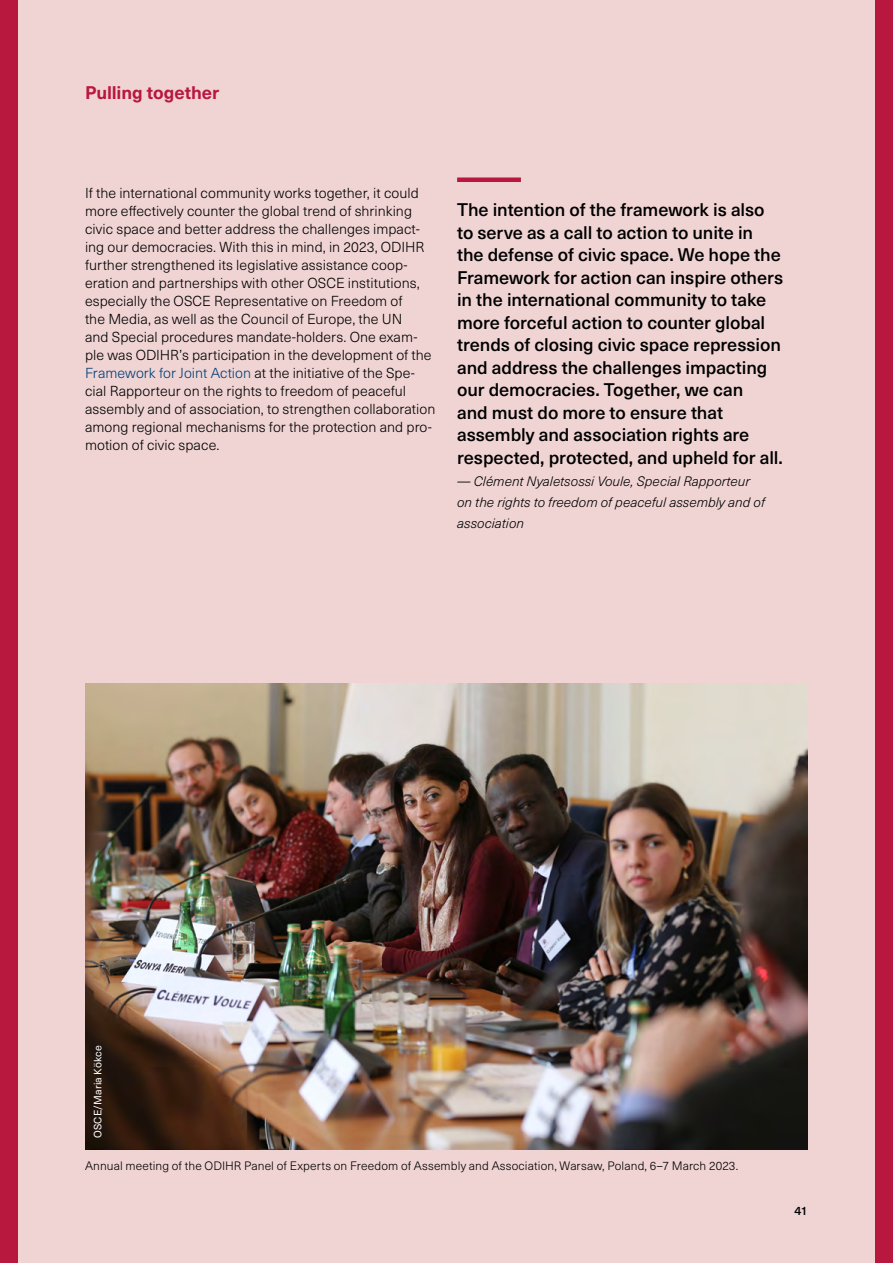
<style>
.page{position:relative;width:893px;height:1263px;background:#f0d4d3}
.page>*{position:absolute;margin:0;border:0;box-sizing:border-box;transform-origin:0 0}
.t1{font:500 18px/22.5px "Neue Haas Unica W1 G";letter-spacing:-.005em;color:#000}
.t2{font:700 18px "Neue Haas Unica W1 G";letter-spacing:-.005em;color:#b8173e}
.t3{font:300 14.25px/18px "Neue Haas Unica W1 G";letter-spacing:.005em;color:#000}
.t4{font:italic 300 13.5px/21px "Neue Haas Unica W1 G";color:#000}
.t5{font:300 12px "Neue Haas Unica W1 G";letter-spacing:.01em;color:#000}
.t6{font:500 12px "Neue Haas Unica W1 G";color:#000}
.t7{font:10.5px "Neue Haas Unica W1 G";letter-spacing:.015em;color:#fff}
.s1{color:#003f79}
</style>
<div class="page">
<div style="left:0;top:0;width:17px;height:1263px;background:#b8173e"></div>
<div style="left:876px;top:0;width:17px;height:1263px;background:#b8173e"></div>
<img style="left:85px;top:683px;width:723px;height:466px">
<div style="left:457px;top:177px;width:64px;height:5px;background:#b8173e"></div>
<p class="t2" style="left:85px;top:79px;width:136px">Pulling together</p>
<p class="t3" style="left:85px;top:183px;width:352px">If the international community works together, it could more effectively counter the global trend of shrinking civic space and better address the challenges impact&shy;ing our democracies. With this in mind, in 2023, ODIHR further strengthened its legislative assistance coop&shy;eration and partnerships with other OSCE institutions, especially the OSCE Representative on Freedom of<br>the Media, as well as the Council of Europe, the UN<br>and Special procedures mandate-holders. One exam&shy;ple was ODIHR’s participation in the development of the <span class="s1">Framework for Joint Action</span> at the initiative of the Spe&shy;cial Rapporteur on the rights to freedom of peaceful assembly and of association, to strengthen collaboration among regional mechanisms for the protection and pro&shy;motion of civic space.</p>
<p class="t1" style="left:457px;top:197px;width:328px">The intention of the framework is also to serve as a call to action to unite in the defense of civic space. We hope the Framework for action can inspire others in the international community to take more forceful action to counter global trends of closing civic space repression and address the challenges impacting our democracies. Together, we can<br>and must do more to ensure that assembly and association rights are respected, protected, and upheld for all.</p>
<p class="t4" style="left:457px;top:470px;width:309px">— Clément Nyaletsossi Voule, Special Rapporteur on the rights to freedom of peaceful assembly and of association</p>
<p class="t7" style="left:90px;top:1138px;width:94px;rotate:-90deg">OSCE/Maria Kökce</p>
<p class="t5" style="left:85px;top:1157px;width:655px">Annual meeting of the ODIHR Panel of Experts on Freedom of Assembly and Association, Warsaw, Poland, 6–7 March 2023.</p>
<p class="t6" style="left:794px;top:1202px;width:15px">41</p>
</div>
